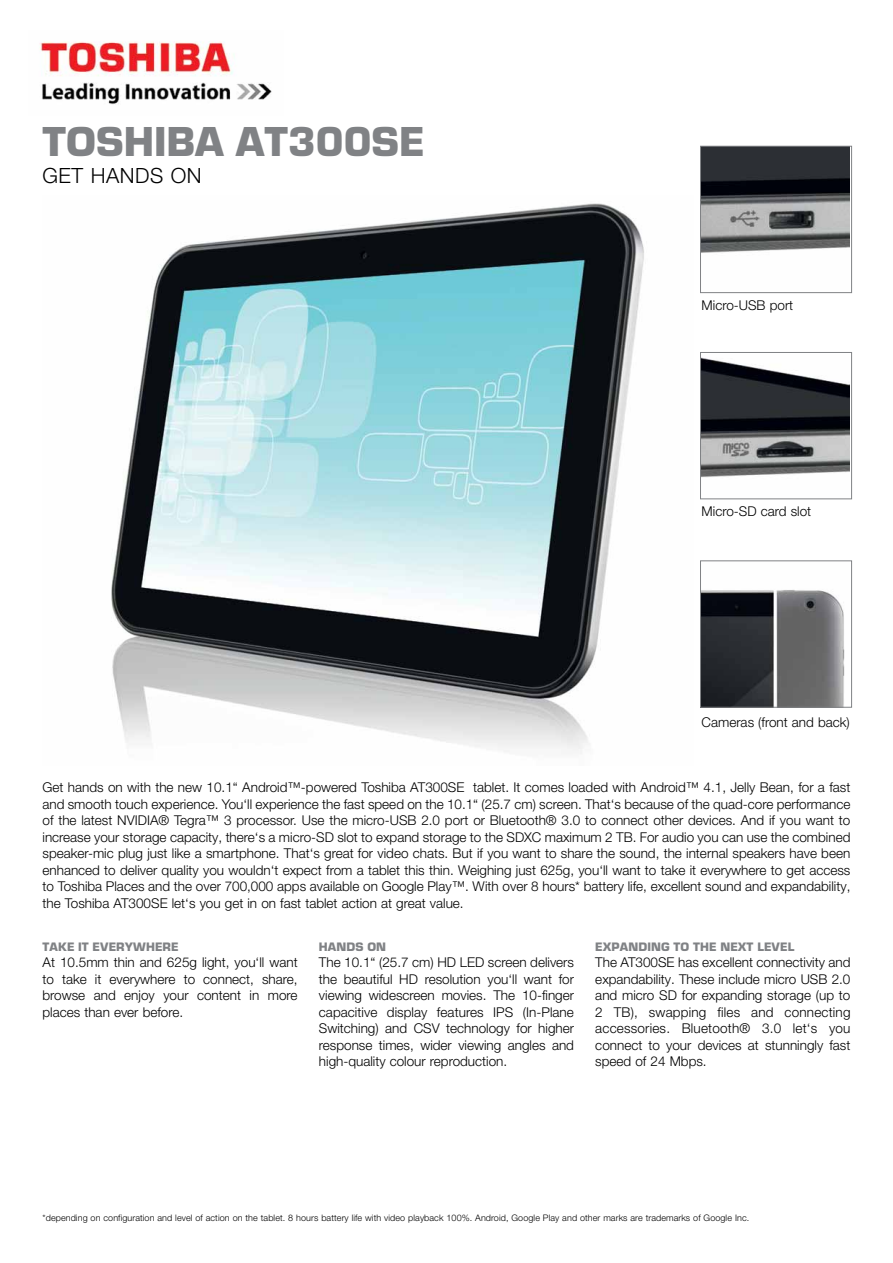
<style>
.page{position:relative;width:893px;height:1263px;background:#fff}
.page>*{position:absolute;margin:0;border:0;box-sizing:border-box;transform-origin:0 0}
.t1{font:900 43.5px "Eurostile";color:#808285}
.t2{font:300 21px "Helvetica Neue LT Pro";letter-spacing:.025em;color:#000}
.t3{font:300 13.5px/16.5px "Helvetica Neue LT Pro";color:#000;text-align:justify}
.t4{font:900 12.75px "Eurostile";letter-spacing:.01em;color:#808285}
.t5{font:300 9px "Helvetica Neue LT Pro";letter-spacing:.01em;color:#000}
</style>
<div class="page">
<img style="left:39px;top:41px;width:233px;height:64px">
<img style="left:111px;top:203px;width:533px;height:551px">
<img style="left:702px;top:148px;width:147px;height:105px">
<div style="left:700px;top:146px;width:152px;height:147px;border:1px solid #808285"></div>
<img style="left:702px;top:357px;width:147px;height:121px">
<div style="left:700px;top:352px;width:152px;height:147px;border:1px solid #808285"></div>
<img style="left:702px;top:590px;width:143px;height:116px">
<div style="left:700px;top:560px;width:152px;height:148px;border:1px solid #808285"></div>
<h1 class="t1" style="left:43px;top:117px;width:383px">TOSHIBA AT300SE</h1>
<h2 class="t2" style="left:43px;top:163px;width:161px">GET HANDS ON</h2>
<p class="t3" style="left:702px;top:297px;width:93px">Micro-USB port</p>
<p class="t3" style="left:702px;top:503px;width:111px">Micro-SD card slot</p>
<p class="t3" style="left:702px;top:713px;width:150px">Cameras (front and back)</p>
<p class="t3" style="left:43px;top:779px;width:809px">Get hands on with the new 10.1“ Android™-powered Toshiba AT300SE tablet. It comes loaded with Android™ 4.1, Jelly Bean, for a fast and smooth touch experience. You‘ll experience the fast speed on the 10.1“ (25.7 cm) screen. That‘s because of the quad-core performance of the latest NVIDIA® Tegra™ 3 processor. Use the micro-USB 2.0 port or Bluetooth® 3.0 to connect other devices. And if you want to increase your storage capacity, there‘s a micro-SD slot to expand storage to the SDXC maximum 2 TB. For audio you can use the combined speaker-mic plug just like a smartphone. That‘s great for video chats. But if you want to share the sound, the internal speakers have been enhanced to deliver quality you wouldn‘t expect from a tablet this thin. Weighing just 625g, you‘ll want to take it everywhere to get access to Toshiba Places and the over 700,000 apps available on Google Play™. With over 8 hours* battery life, excellent sound and expandability, the Toshiba AT300SE let‘s you get in on fast tablet action at great value.</p>
<p class="t4" style="left:43px;top:939px;width:138px">TAKE IT EVERYWHERE</p>
<p class="t3" style="left:43px;top:954px;width:257px">At 10.5mm thin and 625g light, you‘ll want to take it everywhere to connect, share, browse and enjoy your content in more places than ever before.</p>
<p class="t4" style="left:319px;top:939px;width:69px">HANDS ON</p>
<p class="t3" style="left:319px;top:954px;width:257px">The 10.1“ (25.7 cm) HD LED screen delivers the beautiful HD resolution you‘ll want for viewing widescreen movies. The 10-finger capacitive display features IPS (In-Plane Switching) and CSV technology for higher response times, wider viewing angles and high-quality colour reproduction.</p>
<p class="t4" style="left:595px;top:939px;width:200px">EXPANDING TO THE NEXT LEVEL</p>
<p class="t3" style="left:595px;top:954px;width:257px">The AT300SE has excellent connectivity and expandability. These include micro USB 2.0 and micro SD for expanding storage (up to 2 TB), swapping files and connecting accessories. Bluetooth® 3.0 let‘s you connect to your devices at stunningly fast speed of 24 Mbps.</p>
<p class="t5" style="left:43px;top:1212px;width:708px">*depending on configuration and level of action on the tablet. 8 hours battery life with video playback 100%. Android, Google Play and other marks are trademarks of Google Inc.</p>
</div>
